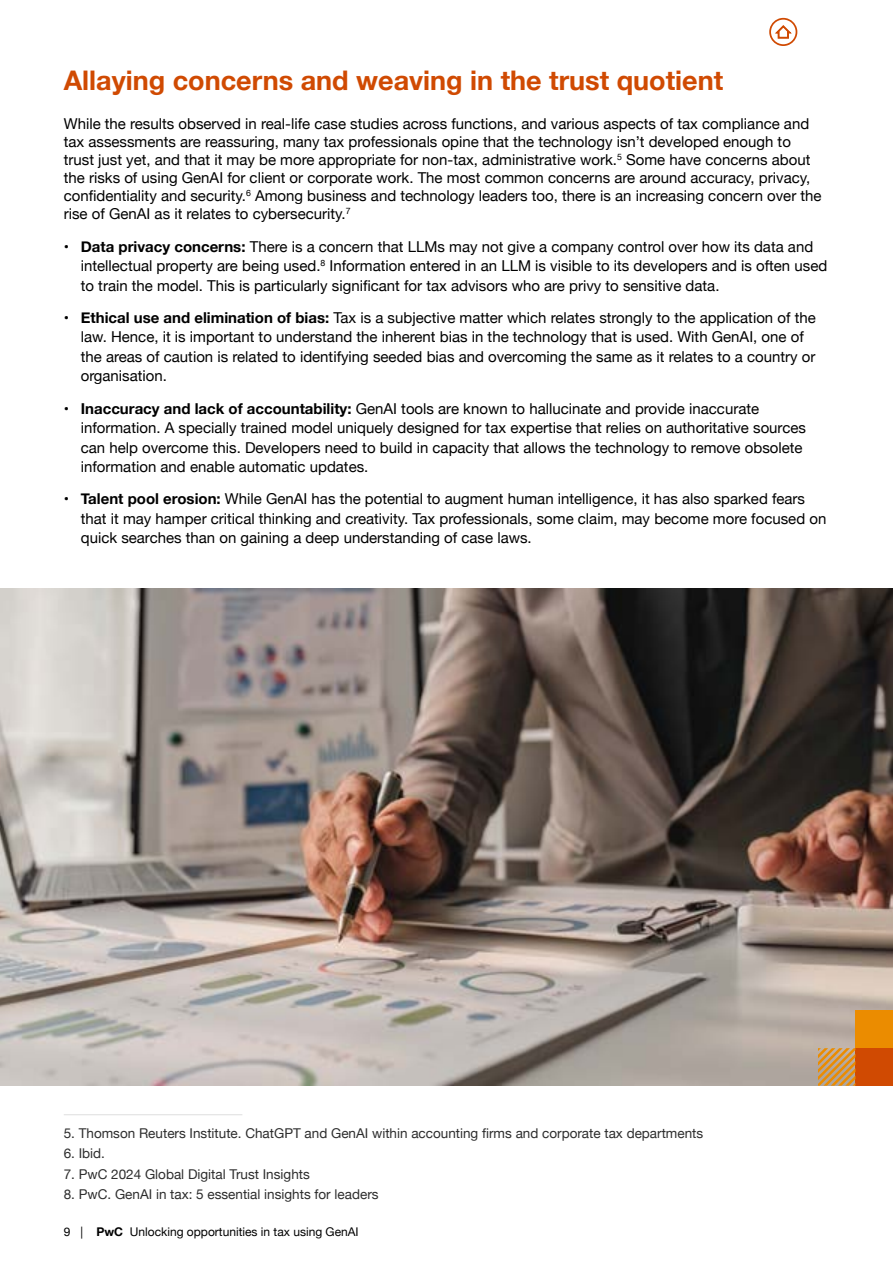
<style>
.page{position:relative;width:893px;height:1263px;background:#fff}
.page>*{position:absolute;margin:0;border:0;box-sizing:border-box;transform-origin:0 0}
.t1{font:700 27px "Helvetica Neue";color:#d04a02}
.t2{font:15px/19.5px "Helvetica Neue";color:#000}
.t3{font:13.5px "Helvetica Neue";color:#2d2d2d}
.t4{font:12px "Helvetica Neue";color:#000}
.s1{font-weight:700}
</style>
<div class="page">
<img style="left:0;top:589px;width:893px;height:497px">
<div style="left:855px;top:1011px;width:38px;height:37px;background:#eb8c00"></div>
<div style="left:855px;top:1048px;width:38px;height:38px;background:#d04a02"></div>
<svg style="left:818px;top:1048px;width:37px;height:38px"></svg>
<hr style="left:64px;top:1114px;width:178px;height:1px;background:#dedede">
<svg style="left:769px;top:18px;width:28px;height:28px"></svg>
<p class="t1" style="left:64px;top:59px;width:661px">Allaying concerns and weaving in the trust quotient</p>
<p class="t2" style="left:64px;top:116px;width:759px;line-height:18px">While the results observed in real-life case studies across functions, and various aspects of tax compliance and tax assessments are reassuring, many tax professionals opine that the technology isn’t developed enough to trust just yet, and that it may be more appropriate for non-tax, administrative work.<sup>5</sup> Some have concerns about the risks of using GenAI for client or corporate work. The most common concerns are around accuracy, privacy, confidentiality and security.<sup>6</sup> Among business and technology leaders too, there is an increasing concern over the rise of GenAI as it relates to cybersecurity.<sup>7</sup></p>
<p class="t2" style="left:81px;top:237px;width:748px;text-indent:-17px"><span class="s1">• Data privacy concerns:</span> There is a concern that LLMs may not give a company control over how its data and intellectual property are being used.<sup>8</sup> Information entered in an LLM is visible to its developers and is often used to train the model. This is particularly significant for tax advisors who are privy to sensitive data.</p>
<p class="t2" style="left:81px;top:309px;width:736px;text-indent:-17px"><span class="s1">• Ethical use and elimination of bias:</span> Tax is a subjective matter which relates strongly to the application of the law. Hence, it is important to understand the inherent bias in the technology that is used. With GenAI, one of the areas of caution is related to identifying seeded bias and overcoming the same as it relates to a country or organisation.</p>
<p class="t2" style="left:81px;top:399px;width:727px;text-indent:-17px"><span class="s1">• Inaccuracy and lack of accountability:</span> GenAI tools are known to hallucinate and provide inaccurate information. A specially trained model uniquely designed for tax expertise that relies on authoritative sources can help overcome this. Developers need to build in capacity that allows the technology to remove obsolete information and enable automatic updates.</p>
<p class="t2" style="left:81px;top:490px;width:747px;text-indent:-17px"><span class="s1">• Talent pool erosion:</span> While GenAI has the potential to augment human intelligence, it has also sparked fears that it may hamper critical thinking and creativity. Tax professionals, some claim, may become more focused on quick searches than on gaining a deep understanding of case laws.</p>
<p class="t3" style="left:64px;top:1123px;width:641px">5. Thomson Reuters Institute. ChatGPT and GenAI within accounting firms and corporate tax departments</p>
<p class="t3" style="left:64px;top:1144px;width:43px">6. Ibid.</p>
<p class="t3" style="left:64px;top:1164px;width:248px">7. PwC 2024 Global Digital Trust Insights</p>
<p class="t3" style="left:64px;top:1185px;width:316px">8. PwC. GenAI in tax: 5 essential insights for leaders</p>
<p class="t4" style="left:64px;top:1223px;width:296px">9 | <span class="s1">PwC</span> Unlocking opportunities in tax using GenAI</p>
</div>
